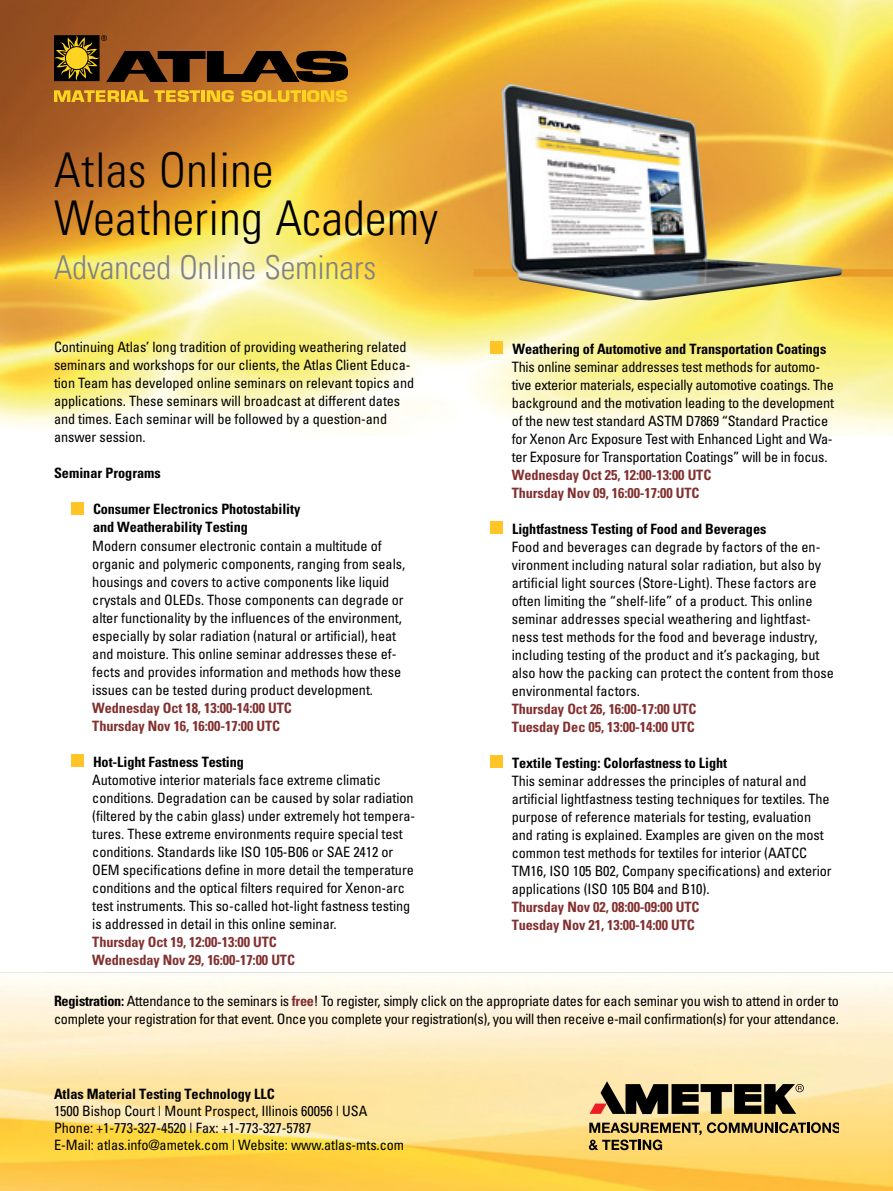
<style>
.page{position:relative;width:893px;height:1191px;background:#fff}
.page>*{position:absolute;margin:0;border:0;box-sizing:border-box;transform-origin:0 0}
.t1{font:300 condensed 48px/48px "Univers LT";letter-spacing:.01em;color:#000}
.t2{font:300 condensed 33px "Univers LT";color:#808285}
.t3{font:condensed 14.25px/18px "Univers";letter-spacing:-.005em;color:#000}
.t4{font:700 condensed 14.25px/18px "Univers";letter-spacing:-.005em;color:#82302f}
.t5{font:700 condensed 14.25px/18px "Univers";letter-spacing:-.005em;color:#000}
.s1{font-weight:700}
.s2{font-weight:700;color:#82302f}
</style>
<div class="page">
<img style="left:0;top:972px;width:893px;height:219px">
<img style="left:0;top:0;width:893px;height:436px">
<div style="left:490px;top:341px;width:13px;height:12px;background:#ffc425"></div>
<div style="left:490px;top:521px;width:13px;height:12px;background:#ffc425"></div>
<div style="left:490px;top:755px;width:13px;height:12px;background:#ffc425"></div>
<div style="left:71px;top:502px;width:13px;height:12px;background:#ffc425"></div>
<div style="left:71px;top:754px;width:13px;height:12px;background:#ffc425"></div>
<div style="left:473px;top:269px;width:420px;height:8px;background:#e79c29"></div>
<img style="left:501px;top:84px;width:341px;height:217px">
<svg style="left:54px;top:90px;width:146px;height:12px;background:#daa022"></svg>
<hr style="left:201px;top:90px;width:4px;height:12px;background:#ffd420">
<svg style="left:207px;top:90px;width:27px;height:12px"></svg>
<svg style="left:241px;top:90px;width:60px;height:12px"></svg>
<hr style="left:302px;top:90px;width:4px;height:12px;background:#ffd420">
<svg style="left:307px;top:90px;width:40px;height:12px"></svg>
<svg style="left:54px;top:35px;width:294px;height:47px;background:#683f15"></svg>
<svg style="left:589px;top:1122px;width:250px;height:28px;background:#c1a65b"></svg>
<svg style="left:589px;top:1081px;width:215px;height:33px;background:#6b5f47"></svg>
<h1 class="t1" style="left:54px;top:146px;width:386px">Atlas Online<br>Weathering Academy</h1>
<h2 class="t2" style="left:54px;top:247px;width:324px">Advanced Online Seminars</h2>
<p class="t3" style="left:54px;top:338px;width:362px">Continuing Atlas’ long tradition of providing weathering related seminars and workshops for our clients, the Atlas Client Educa&shy;tion Team has developed online seminars on relevant topics and applications. These seminars will broadcast at different dates and times. Each seminar will be followed by a question-and answer session.</p>
<p class="t5" style="left:54px;top:464px;width:108px">Seminar Programs</p>
<p class="t5" style="left:93px;top:500px;width:209px">Consumer Electronics Photostability and Weatherability Testing</p>
<p class="t3" style="left:92px;top:536px;width:314px">Modern consumer electronic contain a multitude of organic and polymeric components, ranging from seals, housings and covers to active components like liquid crystals and OLEDs. Those components can degrade or alter functionality by the influences of the environment, especially by solar radiation (natural or artificial), heat and moisture. This online seminar addresses these ef&shy;fects and provides information and methods how these issues can be tested during product development.</p>
<p class="t4" style="left:92px;top:698px;width:201px">Wednesday Oct 18, 13:00-14:00 UTC<br>Thursday Nov 16, 16:00-17:00 UTC</p>
<p class="t5" style="left:93px;top:752px;width:152px">Hot-Light Fastness Testing</p>
<p class="t3" style="left:92px;top:770px;width:324px">Automotive interior materials face extreme climatic conditions. Degradation can be caused by solar radiation (filtered by the cabin glass) under extremely hot tempera&shy;tures. These extreme environments require special test conditions. Standards like ISO 105-B06 or SAE 2412 or OEM specifications define in more detail the temperature conditions and the optical filters required for Xenon-arc test instruments. This so-called hot-light fastness testing is addressed in detail in this online seminar.</p>
<p class="t4" style="left:92px;top:932px;width:204px">Thursday Oct 19, 12:00-13:00 UTC<br>Wednesday Nov 29, 16:00-17:00 UTC</p>
<p class="t5" style="left:512px;top:339px;width:315px">Weathering of Automotive and Transportation Coatings</p>
<p class="t3" style="left:512px;top:357px;width:324px">This online seminar addresses test methods for automo&shy;tive exterior materials, especially automotive coatings. The background and the motivation leading to the development of the new test standard ASTM D7869 “Standard Practice for Xenon Arc Exposure Test with Enhanced Light and Wa&shy;ter Exposure for Transportation Coatings” will be in focus.</p>
<p class="t4" style="left:512px;top:465px;width:201px">Wednesday Oct 25, 12:00-13:00 UTC<br>Thursday Nov 09, 16:00-17:00 UTC</p>
<p class="t5" style="left:512px;top:519px;width:256px">Lightfastness Testing of Food and Beverages</p>
<p class="t3" style="left:512px;top:537px;width:324px">Food and beverages can degrade by factors of the en&shy;vironment including natural solar radiation, but also by artificial light sources (Store-Light). These factors are often limiting the “shelf-life” of a product. This online seminar addresses special weathering and lightfast&shy;ness test methods for the food and beverage industry, including testing of the product and it’s packaging, but also how the packing can protect the content from those environmental factors.</p>
<p class="t4" style="left:512px;top:699px;width:186px">Thursday Oct 26, 16:00-17:00 UTC<br>Tuesday Dec 05, 13:00-14:00 UTC</p>
<p class="t5" style="left:512px;top:753px;width:216px">Textile Testing: Colorfastness to Light</p>
<p class="t3" style="left:512px;top:771px;width:321px">This seminar addresses the principles of natural and artificial lightfastness testing techniques for textiles. The purpose of reference materials for testing, evaluation and rating is explained. Examples are given on the most common test methods for textiles for interior (AATCC TM16, ISO 105 B02, Company specifications) and exterior applications (ISO 105 B04 and B10).</p>
<p class="t4" style="left:512px;top:897px;width:189px">Thursday Nov 02, 08:00-09:00 UTC<br>Tuesday Nov 21, 13:00-14:00 UTC</p>
<p class="t3" style="left:54px;top:991px;width:787px"><span class="s1">Registration:</span> Attendance to the seminars is <span class="s2">free</span>! To register, simply click on the appropriate dates for each seminar you wish to attend in order to complete your registration for that event. Once you complete your registration(s), you will then receive e-mail confirmation(s) for your attendance.</p>
<p class="t5" style="left:54px;top:1084px;width:222px">Atlas Material Testing Technology LLC</p>
<p class="t3" style="left:54px;top:1101px;width:352px;line-height:17.1px">1500 Bishop Court | Mount Prospect, Illinois 60056 | USA<br>Phone: +1-773-327-4520 | Fax: +1-773-327-5787<br>E-Mail: atlas.info@ametek.com | Website: www.atlas-mts.com</p>
</div>
